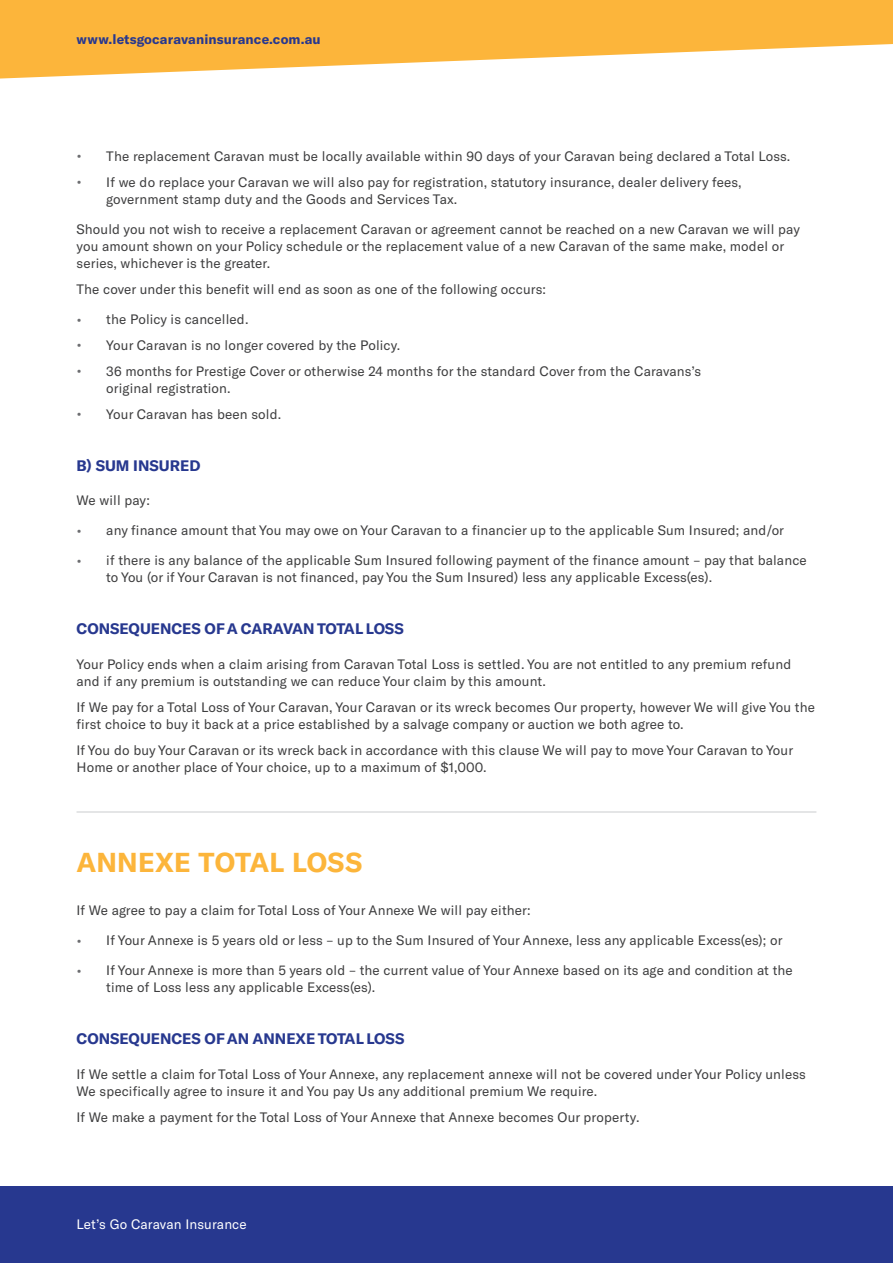
<style>
.page{position:relative;width:893px;height:1263px;background:#fff}
.page>*{position:absolute;margin:0;border:0;box-sizing:border-box;transform-origin:0 0}
.t1{font:700 27px "GT America";letter-spacing:.005em;color:#fcb53b}
.t2{font:700 15px "GT America";color:#27388f}
.t3{font:13.5px/17.2px "GT America";letter-spacing:.01em;color:#3e3e3f}
.t4{font:700 13.5px "GT America";letter-spacing:.01em;color:#27388f}
.t5{font:13.5px "GT America";letter-spacing:.01em;color:#fff}
.s1{font-size:16.5px;color:#6c6d70}
</style>
<div class="page">
<svg style="left:0;top:0;width:893px;height:79px;fill:#fcb53b"></svg>
<div style="left:0;top:1186px;width:893px;height:77px;background:#27388f"></div>
<hr style="left:77px;top:811px;width:739px;height:2px;background:#dcdddf">
<p class="t4" style="left:77px;top:30px;width:246px">www.letsgocaravaninsurance.com.au</p>
<p class="t3" style="left:77px;top:148px;width:715px"><span class="s1">•</span> The replacement Caravan must be locally available within 90 days of your Caravan being declared a Total Loss.</p>
<p class="t3" style="left:106px;top:173px;width:637px;text-indent:-30px"><span class="s1">•</span> If we do replace your Caravan we will also pay for registration, statutory insurance, dealer delivery fees, government stamp duty and the Goods and Services Tax.</p>
<p class="t3" style="left:77px;top:221px;width:725px">Should you not wish to receive a replacement Caravan or agreement cannot be reached on a new Caravan we will pay you amount shown on your Policy schedule or the replacement value of a new Caravan of the same make, model or series, whichever is the greater.</p>
<p class="t3" style="left:77px;top:281px;width:471px">The cover under this benefit will end as soon as one of the following occurs:</p>
<p class="t3" style="left:77px;top:311px;width:173px"><span class="s1">•</span> the Policy is cancelled.</p>
<p class="t3" style="left:77px;top:337px;width:325px"><span class="s1">•</span> Your Caravan is no longer covered by the Policy.</p>
<p class="t3" style="left:106px;top:362px;width:596px;text-indent:-30px"><span class="s1">•</span> 36 months for Prestige Cover or otherwise 24 months for the standard Cover from the Caravans’s original registration.</p>
<p class="t3" style="left:77px;top:405px;width:206px"><span class="s1">•</span> Your Caravan has been sold.</p>
<p class="t2" style="left:77px;top:456px;width:125px">B) SUM INSURED</p>
<p class="t3" style="left:77px;top:492px;width:75px">We will pay:</p>
<p class="t3" style="left:77px;top:522px;width:709px"><span class="s1">•</span> any finance amount that You may owe on Your Caravan to a financier up to the applicable Sum Insured; and/or</p>
<p class="t3" style="left:106px;top:552px;width:702px;text-indent:-30px"><span class="s1">•</span> if there is any balance of the applicable Sum Insured following payment of the finance amount – pay that balance to You (or if Your Caravan is not financed, pay You the Sum Insured) less any applicable Excess(es).</p>
<p class="t2" style="left:77px;top:620px;width:329px">CONSEQUENCES OF A CARAVAN TOTAL LOSS</p>
<p class="t3" style="left:77px;top:655px;width:716px">Your Policy ends when a claim arising from Caravan Total Loss is settled. You are not entitled to any premium refund and if any premium is outstanding we can reduce Your claim by this amount.</p>
<p class="t3" style="left:77px;top:698px;width:740px">If We pay for a Total Loss of Your Caravan, Your Caravan or its wreck becomes Our property, however We will give You the first choice to buy it back at a price established by a salvage company or auction we both agree to.</p>
<p class="t3" style="left:77px;top:741px;width:718px">If You do buy Your Caravan or its wreck back in accordance with this clause We will pay to move Your Caravan to Your<br>Home or another place of Your choice, up to a maximum of $1,000.</p>
<h1 class="t1" style="left:77px;top:846px;width:287px">ANNEXE TOTAL LOSS</h1>
<p class="t3" style="left:77px;top:902px;width:456px">If We agree to pay a claim for Total Loss of Your Annexe We will pay either:</p>
<p class="t3" style="left:77px;top:932px;width:707px"><span class="s1">•</span> If Your Annexe is 5 years old or less – up to the Sum Insured of Your Annexe, less any applicable Excess(es); or</p>
<p class="t3" style="left:106px;top:962px;width:688px;text-indent:-30px"><span class="s1">•</span> If Your Annexe is more than 5 years old – the current value of Your Annexe based on its age and condition at the time of Loss less any applicable Excess(es).</p>
<p class="t2" style="left:77px;top:1030px;width:329px">CONSEQUENCES OF AN ANNEXE TOTAL LOSS</p>
<p class="t3" style="left:77px;top:1065px;width:731px">If We settle a claim for Total Loss of Your Annexe, any replacement annexe will not be covered under Your Policy unless<br>We specifically agree to insure it and You pay Us any additional premium We require.</p>
<p class="t3" style="left:77px;top:1108px;width:564px">If We make a payment for the Total Loss of Your Annexe that Annexe becomes Our property.</p>
<p class="t5" style="left:77px;top:1216px;width:172px">Let’s Go Caravan Insurance</p>
</div>
